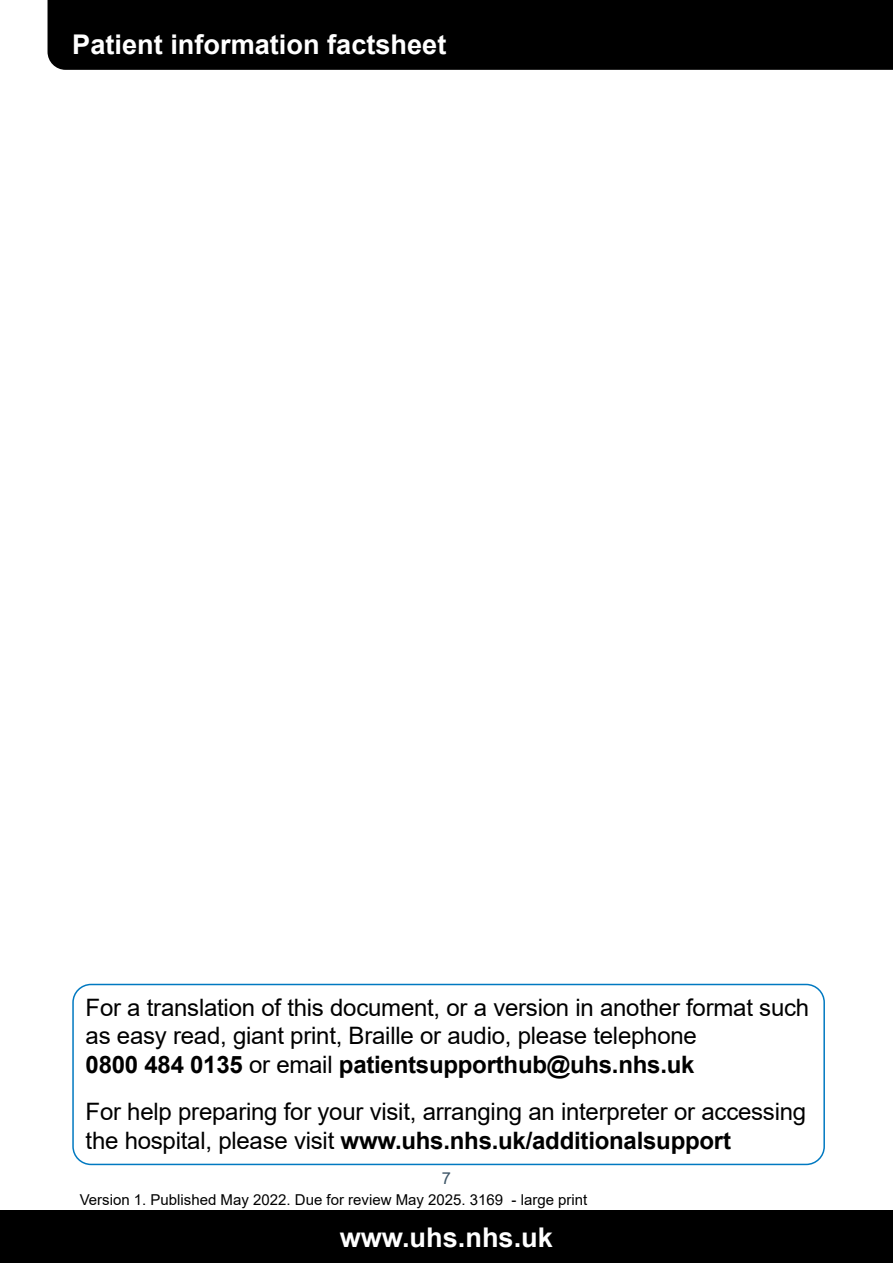
<style>
.page{position:relative;width:893px;height:1263px;background:#fff}
.page>*{position:absolute;margin:0;border:0;box-sizing:border-box;transform-origin:0 0}
.t1{font:700 27.15px "Arial";color:#fff}
.t2{font:24px/28.8px "Arial";letter-spacing:-.01em;color:#000}
.t3{font:16.5px "Arial";color:#3d5567}
.t4{font:15px "Arial";color:#000}
.s1{font-weight:700}
</style>
<div class="page">
<div style="left:0;top:1210px;width:893px;height:53px;background:#000"></div>
<div style="left:48px;top:0;width:845px;height:70px;background:#000"></div>
<div style="left:72px;top:984px;width:753px;height:181px;border:2px solid #0079c1;border-radius:18px"></div>
<p class="t1" style="left:72px;top:25px;width:376px">Patient information factsheet</p>
<p class="t2" style="left:86px;top:993px;width:725px">For a translation of this document, or a version in another format such as easy read, giant print, Braille or audio, please telephone<br><span class="s1">0800 484 0135</span> or email <span class="s1">patientsupporthub@uhs.nhs.uk</span></p>
<p class="t2" style="left:86px;top:1097px;width:722px">For help preparing for your visit, arranging an interpreter or accessing the hospital, please visit <span class="s1">www.uhs.nhs.uk/additionalsupport</span></p>
<p class="t3" style="left:442px;top:1166px;width:11px">7</p>
<p class="t4" style="left:80px;top:1189px;width:509px">Version 1. Published May 2022. Due for review May 2025. 3169 - large print</p>
<p class="t1" style="left:340px;top:1218px;width:215px">www.uhs.nhs.uk</p>
</div>
